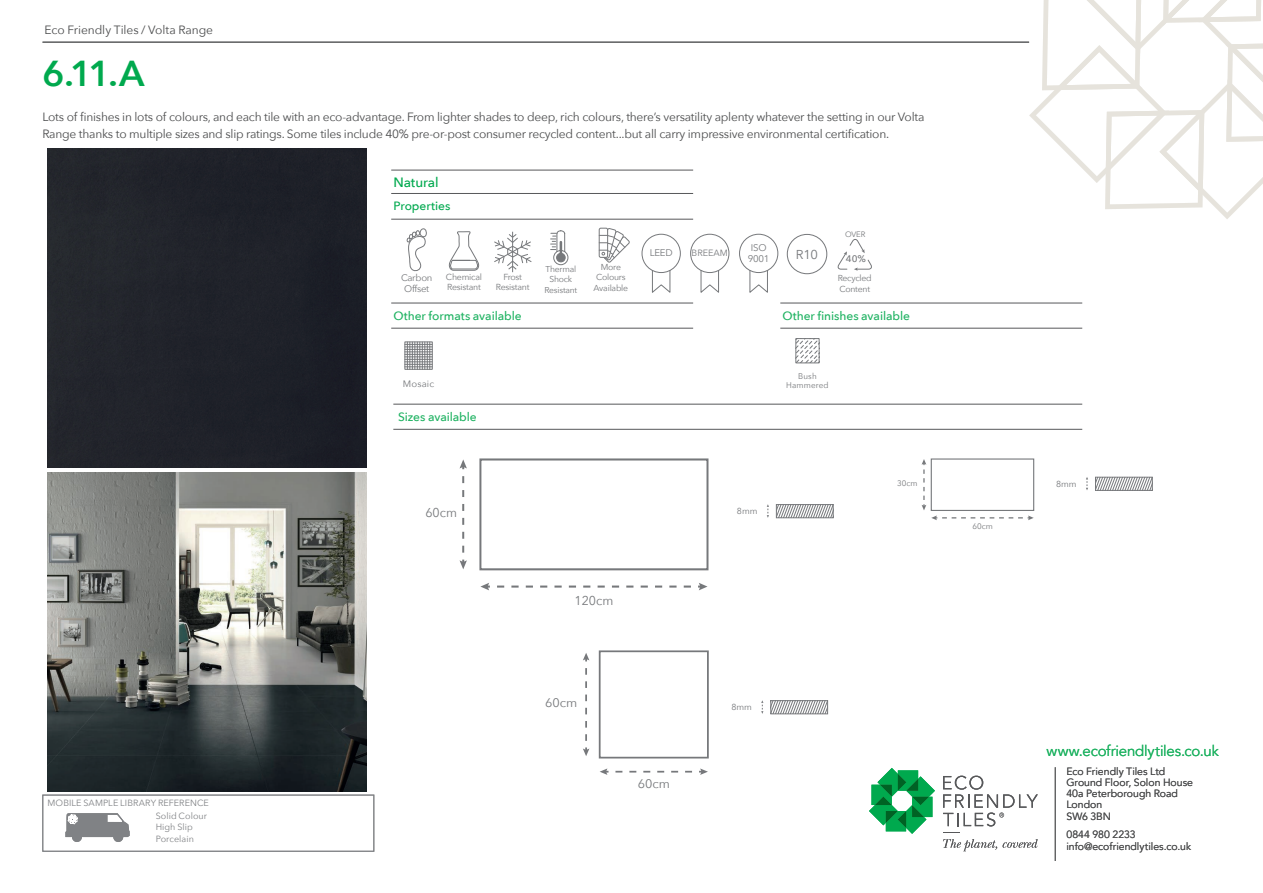
<style>
.page{position:relative;width:1263px;height:893px;background:#fff}
.page>*{position:absolute;margin:0;border:0;box-sizing:border-box;transform-origin:0 0}
.t1{font:600 36px "Avenir Next";color:#00a94e}
.t2{font:15px "Avenir";letter-spacing:-.015em;color:#1eb261}
.t3{font:500 13.5px "Avenir Next";letter-spacing:-.005em;color:#00a94e}
.t4{font:12.9px "Avenir Next";color:#76787b}
.t5{font:12.45px "Avenir Next";color:#76787b}
.t6{font:12px/16.5px "Avenir Next";letter-spacing:-.02em;color:#4b4c4d}
.t7{font:500 12px "Avenir Next";letter-spacing:-.005em;color:#1eb261}
.t8{font:500 12px "Avenir Next";letter-spacing:-.005em;color:#00a94e}
.t9{font:10.5px/11.2px "Avenir";color:#4b4c4d}
.t10{font:9.6px/11.6px "Avenir Next";letter-spacing:-.025em;color:#76787b;text-align:center}
.t11{font:500 9.6px "Avenir Next";color:#76787b}
.t12{font:9.3px "Avenir Next";letter-spacing:.015em;color:#76787b}
.t13{font:9.15px "Avenir Next";color:#76787b}
.t14{font:9px/12.9px "Avenir Next";letter-spacing:.005em;color:#808285;text-align:right}
.t15{font:8.7px/10.4px "Avenir Next";letter-spacing:-.025em;color:#76787b}
.t16{font:8.55px/10.2px "Avenir Next";letter-spacing:-.025em;color:#76787b;text-align:center}
.t17{font:8.25px/9.4px "Avenir Next";letter-spacing:.015em;color:#76787b;text-align:center}
.t18{font:7.95px "Avenir Next";color:#76787b}
.t19{font:7.8px "Avenir Next";color:#76787b}
</style>
<div class="page">
<svg style="left:869px;top:768px;width:66px;height:66px"></svg>
<svg style="left:943px;top:839px;width:95px;height:12px"></svg>
<svg style="left:943px;top:832px;width:16px;height:1px"></svg>
<svg style="left:943px;top:776px;width:95px;height:50px"></svg>
<hr style="left:1055px;top:767px;width:1px;height:94px;background:#4b4c4d">
<div style="left:42px;top:795px;width:332px;height:57px;border:1px solid #808285"></div>
<div style="left:72px;top:832px;width:10px;height:10px;background:#808285;border-radius:50%"></div>
<div style="left:113px;top:832px;width:10px;height:10px;background:#808285;border-radius:50%"></div>
<svg style="left:65px;top:813px;width:65px;height:24px"></svg>
<svg style="left:1029px;top:0;width:234px;height:219px"></svg>
<svg style="left:449px;top:231px;width:31px;height:40px"></svg>
<hr style="left:512px;top:232px;width:1px;height:40px;background:#76787b">
<svg style="left:494px;top:234px;width:38px;height:36px"></svg>
<div style="left:641px;top:234px;width:40px;height:39px;border:1px solid #76787b;border-radius:50%"></div>
<svg style="left:651px;top:269px;width:20px;height:24px"></svg>
<div style="left:553px;top:250px;width:15px;height:15px;border:1px solid #76787b;border-radius:50%"></div>
<div style="left:557px;top:253px;width:8px;height:9px;background:#76787b;border-radius:50%"></div>
<div style="left:556px;top:253px;width:9px;height:9px;border:1px solid #76787b;border-radius:50%"></div>
<svg style="left:551px;top:230px;width:14px;height:24px"></svg>
<div style="left:787px;top:234px;width:40px;height:40px;border:1px solid #76787b;border-radius:50%"></div>
<div style="left:690px;top:234px;width:39px;height:39px;border:1px solid #76787b;border-radius:50%"></div>
<svg style="left:700px;top:269px;width:19px;height:24px"></svg>
<svg style="left:599px;top:228px;width:31px;height:35px"></svg>
<div style="left:404px;top:341px;width:29px;height:29px;border:1px solid #76787b"></div>
<svg style="left:405px;top:342px;width:27px;height:27px"></svg>
<svg style="left:795px;top:340px;width:24px;height:24px"></svg>
<div style="left:795px;top:338px;width:24px;height:25px;border:1px solid #76787b"></div>
<div style="left:739px;top:234px;width:39px;height:39px;border:1px solid #76787b;border-radius:50%"></div>
<svg style="left:749px;top:269px;width:19px;height:24px"></svg>
<svg style="left:837px;top:239px;width:35px;height:32px"></svg>
<svg style="left:406px;top:228px;width:21px;height:44px"></svg>
<hr style="left:391px;top:219px;width:302px;height:1px;background:#57585a">
<hr style="left:391px;top:193px;width:302px;height:1px;background:#57585a">
<hr style="left:391px;top:328px;width:302px;height:1px;background:#57585a">
<hr style="left:391px;top:303px;width:302px;height:1px;background:#57585a">
<hr style="left:780px;top:328px;width:302px;height:1px;background:#57585a">
<hr style="left:780px;top:303px;width:302px;height:1px;background:#57585a">
<hr style="left:393px;top:429px;width:689px;height:1px;background:#57585a">
<hr style="left:393px;top:404px;width:689px;height:1px;background:#57585a">
<hr style="left:391px;top:170px;width:302px;height:1px;background:#57585a">
<div style="left:48px;top:149px;width:318px;height:319px;background:#20222a"></div>
<img style="left:48px;top:472px;width:318px;height:319px">
<svg style="left:921px;top:459px;width:113px;height:61px"></svg>
<div style="left:479px;top:458px;width:229px;height:112px;border:2px solid #76787b"></div>
<svg style="left:480px;top:583px;width:10px;height:7px"></svg>
<svg style="left:497px;top:583px;width:210px;height:7px"></svg>
<svg style="left:460px;top:560px;width:7px;height:9px"></svg>
<svg style="left:460px;top:459px;width:7px;height:94px"></svg>
<div style="left:599px;top:650px;width:110px;height:108px;border:2px solid #76787b"></div>
<svg style="left:583px;top:653px;width:6px;height:8px"></svg>
<svg style="left:583px;top:668px;width:6px;height:88px"></svg>
<svg style="left:600px;top:768px;width:8px;height:7px"></svg>
<svg style="left:615px;top:768px;width:93px;height:7px"></svg>
<svg style="left:767px;top:504px;width:2px;height:14px"></svg>
<svg style="left:778px;top:506px;width:53px;height:10px"></svg>
<div style="left:776px;top:504px;width:57px;height:14px;border:1px solid #76787b"></div>
<svg style="left:1086px;top:477px;width:2px;height:13px"></svg>
<svg style="left:1097px;top:479px;width:53px;height:10px"></svg>
<div style="left:1095px;top:477px;width:57px;height:14px;border:1px solid #76787b"></div>
<svg style="left:761px;top:700px;width:2px;height:14px"></svg>
<svg style="left:772px;top:702px;width:54px;height:10px"></svg>
<div style="left:770px;top:700px;width:58px;height:14px;border:1px solid #76787b"></div>
<hr style="left:43px;top:42px;width:986px;height:1px;background:#57585a">
<p class="t6" style="left:45px;top:21px;width:170px">Eco Friendly Tiles / Volta Range</p>
<h1 class="t1" style="left:43px;top:43px;width:103px">6.11.A</h1>
<p class="t6" style="left:43px;top:108px;width:883px">Lots of finishes in lots of colours, and each tile with an eco-advantage. From lighter shades to deep, rich colours, there’s versatility aplenty whatever the setting in our Volta<br>Range thanks to multiple sizes and slip ratings. Some tiles include 40% pre-or-post consumer recycled content...but all carry impressive environmental certification.</p>
<p class="t3" style="left:393px;top:171px;width:47px">Natural</p>
<p class="t8" style="left:393px;top:196px;width:58px">Properties</p>
<p class="t10" style="left:401px;top:272px;width:33px">Carbon<br>Offset</p>
<p class="t15" style="left:446px;top:271px;width:38px">Chemical<br>Resistant</p>
<p class="t15" style="left:496px;top:271px;width:35px;text-align:center">Frost<br>Resistant</p>
<p class="t16" style="left:544px;top:264px;width:34px">Thermal<br>Shock<br>Resistant</p>
<p class="t15" style="left:593px;top:261px;width:36px;text-align:center">More<br>Colours<br>Available</p>
<p class="t10" style="left:650px;top:247px;width:24px">LEED</p>
<p class="t10" style="left:748px;top:241px;width:23px">ISO<br>9001</p>
<p class="t13" style="left:692px;top:245px;width:38px">BREEAM</p>
<p class="t4" style="left:796px;top:243px;width:24px">R10</p>
<p class="t19" style="left:845px;top:227px;width:22px">OVER</p>
<p class="t11" style="left:846px;top:251px;width:22px">40%</p>
<p class="t15" style="left:838px;top:273px;width:36px">Recycled<br>Content</p>
<p class="t7" style="left:393px;top:306px;width:130px">Other formats available</p>
<p class="t7" style="left:782px;top:306px;width:129px">Other finishes available</p>
<p class="t12" style="left:403px;top:376px;width:33px">Mosaic</p>
<p class="t17" style="left:786px;top:371px;width:44px">Bush<br>Hammered</p>
<p class="t14" style="left:48px;top:796px;width:163px">MOBILE SAMPLE LIBRARY REFERENCE<br>Solid Colour</p>
<p class="t14" style="left:156px;top:821px;width:40px;line-height:11.2px;text-align:left">High Slip<br>Porcelain</p>
<p class="t7" style="left:398px;top:407px;width:80px">Sizes available</p>
<p class="t4" style="left:425px;top:502px;width:33px">60cm</p>
<p class="t4" style="left:575px;top:590px;width:40px">120cm</p>
<p class="t5" style="left:545px;top:692px;width:34px">60cm</p>
<p class="t5" style="left:638px;top:774px;width:34px">60cm</p>
<p class="t15" style="left:737px;top:505px;width:22px">8mm</p>
<p class="t15" style="left:731px;top:701px;width:22px">8mm</p>
<p class="t18" style="left:897px;top:476px;width:22px">30cm</p>
<p class="t18" style="left:973px;top:520px;width:22px">60cm</p>
<p class="t15" style="left:1056px;top:478px;width:22px">8mm</p>
<p class="t2" style="left:1046px;top:741px;width:174px">www.ecofriendlytiles.co.uk</p>
<p class="t9" style="left:1066px;top:766px;width:128px">Eco Friendly Tiles Ltd<br>Ground Floor, Solon House<br>40a Peterborough Road<br>London<br>SW6 3BN</p>
<p class="t9" style="left:1066px;top:829px;width:126px">0844 980 2233 info@ecofriendlytiles.co.uk</p>
</div>
